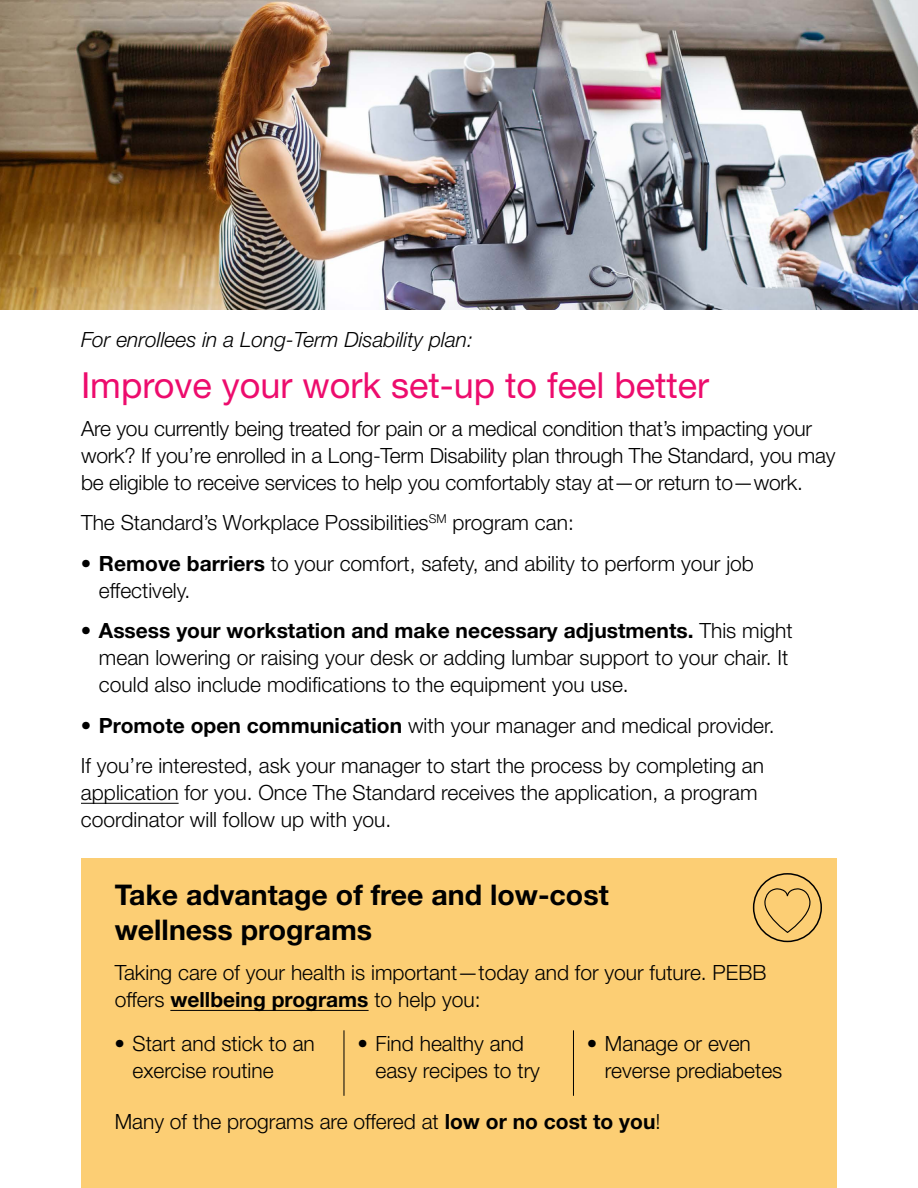
<style>
.page{position:relative;width:918px;height:1188px;background:#fff}
.page>*{position:absolute;margin:0;border:0;box-sizing:border-box;transform-origin:0 0}
.t1{font:36px "Helvetica Neue LT Std";color:#ed0c6d}
.t2{font:700 28.5px/34.5px "Helvetica Neue LT Std";color:#000}
.t3{font:300 21px/27px "Helvetica Neue LT Std";color:#000}
.t4{font:italic 300 21px "Helvetica Neue LT Std";color:#000}
.s1{font-weight:700}
</style>
<div class="page">
<hr style="left:81px;top:803px;width:98px;height:1px;background:#000">
<img style="left:1px;top:0;width:917px;height:310px">
<div style="left:81px;top:858px;width:756px;height:330px;background:#fcce74"></div>
<hr style="left:170px;top:1010px;width:199px;height:1px;background:#000">
<hr style="left:344px;top:1030px;width:1px;height:66px;background:#000">
<hr style="left:573px;top:1030px;width:1px;height:66px;background:#000">
<div style="left:753px;top:873px;width:69px;height:69px;border:2px solid #000;border-radius:50%"></div>
<svg style="left:763px;top:888px;width:49px;height:46px"></svg>
<p class="t4" style="left:81px;top:327px;width:394px">For enrollees in a Long-Term Disability plan:</p>
<h1 class="t1" style="left:81px;top:364px;width:630px">Improve your work set-up to feel better</h1>
<p class="t3" style="left:81px;top:414px;width:756px">Are you currently being treated for pain or a medical condition that’s impacting your work? If you’re enrolled in a Long-Term Disability plan through The Standard, you may be eligible to receive services to help you comfortably stay at—or return to—work.</p>
<p class="t3" style="left:81px;top:509px;width:494px">The Standard’s Workplace Possibilities<sup>SM</sup> program can:</p>
<p class="t3" style="left:99px;top:549px;width:656px;text-indent:-18px">• <span class="s1">Remove barriers</span> to your comfort, safety, and ability to perform your job effectively.</p>
<p class="t3" style="left:99px;top:617px;width:695px;text-indent:-18px">• <span class="s1">Assess your workstation and make necessary adjustments.</span> This might mean lowering or raising your desk or adding lumbar support to your chair. It could also include modifications to the equipment you use.</p>
<p class="t3" style="left:81px;top:705px;width:695px;line-height:40.5px">• <span class="s1">Promote open communication</span> with your manager and medical provider.<br>If you’re interested, ask your manager to start the process by completing an</p>
<p class="t3" style="left:81px;top:779px;width:678px">application for you. Once The Standard receives the application, a program coordinator will follow up with you.</p>
<h2 class="t2" style="left:115px;top:877px;width:495px">Take advantage of free and low-cost wellness programs</h2>
<p class="t3" style="left:115px;top:959px;width:653px">Taking care of your health is important—today and for your future. PEBB offers <span class="s1">wellbeing programs</span> to help you:</p>
<p class="t3" style="left:132px;top:1030px;width:184px;text-indent:-18px">• Start and stick to an exercise routine</p>
<p class="t3" style="left:375px;top:1030px;width:166px;text-indent:-18px">• Find healthy and easy recipes to try</p>
<p class="t3" style="left:605px;top:1030px;width:179px;text-indent:-18px">• Manage or even reverse prediabetes</p>
<p class="t3" style="left:115px;top:1108px;width:547px">Many of the programs are offered at <span class="s1">low or no cost to you</span>!</p>
</div>
